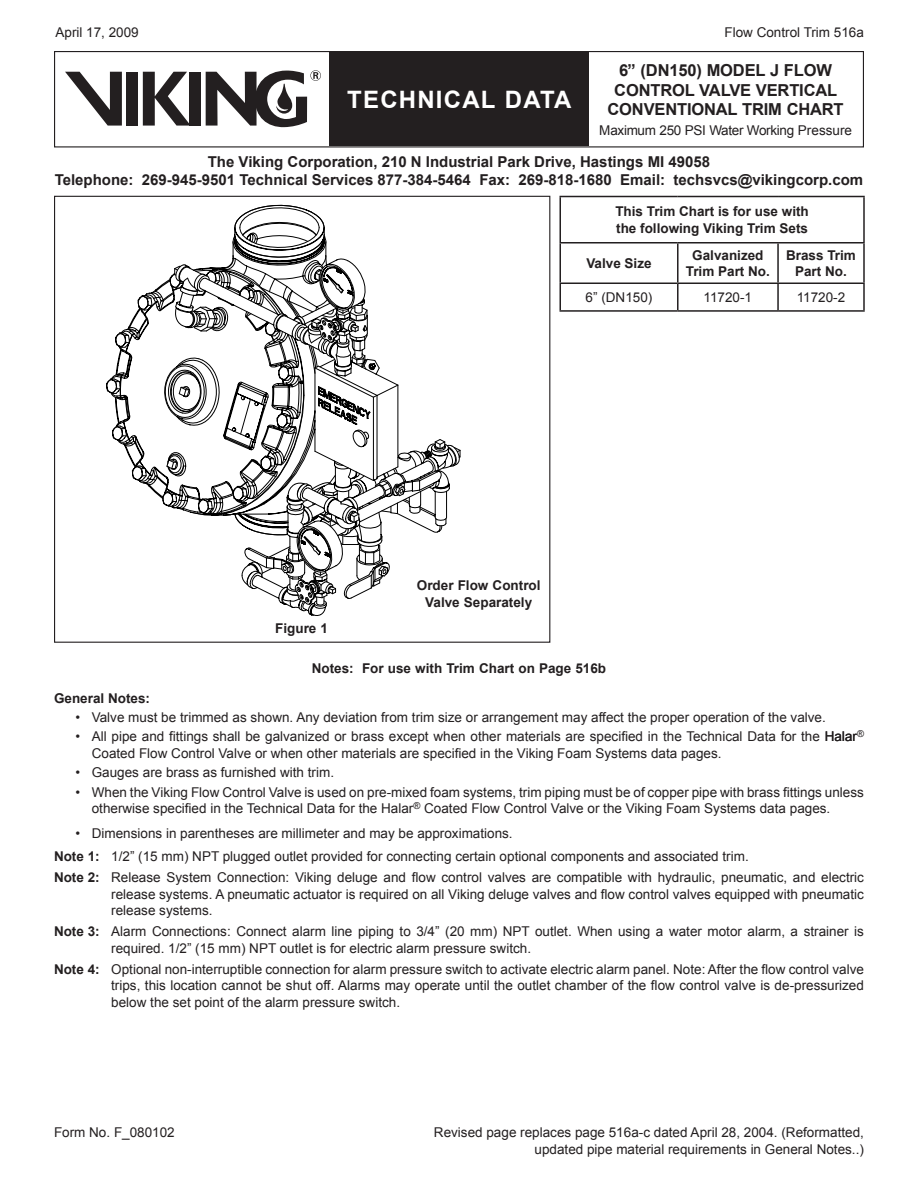
<style>
.page{position:relative;width:918px;height:1188px;background:#fff}
.page>*{position:absolute;margin:0;border:0;box-sizing:border-box;transform-origin:0 0}
.Center_title_block{font:700 24px "Arial";letter-spacing:.05em;color:#fff}
.Title_Block{font:700 16.5px "Arial";letter-spacing:-.01em;color:#231f20}
.Viking{font:700 15px "Arial";color:#231f20}
.Numbered_Notes{font:13.5px/16.2px "Arial";color:#231f20}
.General_Notes{font:13.5px/16.2px "Arial";color:#231f20}
.Page__Right{font:13.5px/16.5px "Arial";color:#231f20;text-align:right}
.Table_Heading{font:700 13.5px/16.2px "Arial";color:#231f20;text-align:center}
.Figure_Title{font:700 13.5px/16.2px "Arial";color:#231f20;text-align:center}
.Title_Block-2{font:13.5px "Arial";letter-spacing:-.025em;color:#231f20}
.Table_Text{font:13.5px "Arial";color:#231f20}
.General_Notes_headin{font:700 13.5px "Arial";color:#231f20}
.Page__Left{font:13.5px "Arial";color:#231f20}
.General_Notes-2{font:9.45px "Arial";color:#231f20}
.s1{font-weight:700}
</style>
<div class="page">
<div style="left:54px;top:51px;width:810px;height:96px;border:1px solid #231f20"></div>
<div style="left:329px;top:52px;width:260px;height:94px;background:#231f20"></div>
<div style="left:189px;top:72px;width:12px;height:54px;background:#231f20"></div>
<div style="left:126px;top:72px;width:12px;height:54px;background:#231f20"></div>
<svg style="left:143px;top:72px;width:46px;height:54px"></svg>
<svg style="left:65px;top:72px;width:57px;height:54px"></svg>
<svg style="left:206px;top:70px;width:115px;height:58px"></svg>
<svg style="left:121px;top:295px;width:21px;height:188px"></svg>
<svg style="left:146px;top:236px;width:315px;height:296px"></svg>
<svg style="left:234px;top:205px;width:206px;height:411px"></svg>
<hr style="left:560px;top:196px;width:118px;height:1px;background:#231f20">
<hr style="left:560px;top:197px;width:1px;height:45px;background:#231f20">
<hr style="left:678px;top:196px;width:100px;height:1px;background:#231f20">
<hr style="left:778px;top:196px;width:87px;height:1px;background:#231f20">
<hr style="left:863px;top:197px;width:2px;height:45px;background:#231f20">
<hr style="left:560px;top:242px;width:118px;height:2px;background:#231f20">
<hr style="left:560px;top:244px;width:1px;height:39px;background:#231f20">
<hr style="left:678px;top:242px;width:100px;height:2px;background:#231f20">
<hr style="left:677px;top:244px;width:2px;height:39px;background:#231f20">
<hr style="left:778px;top:242px;width:87px;height:2px;background:#231f20">
<hr style="left:777px;top:244px;width:2px;height:39px;background:#231f20">
<hr style="left:863px;top:244px;width:2px;height:39px;background:#231f20">
<hr style="left:560px;top:283px;width:118px;height:1px;background:#231f20">
<svg style="left:560px;top:284px;width:1px;height:26px"></svg>
<hr style="left:678px;top:283px;width:100px;height:1px;background:#231f20">
<hr style="left:677px;top:284px;width:2px;height:26px;background:#231f20">
<hr style="left:778px;top:283px;width:87px;height:1px;background:#231f20">
<hr style="left:777px;top:284px;width:2px;height:26px;background:#231f20">
<hr style="left:863px;top:284px;width:2px;height:26px;background:#231f20">
<hr style="left:560px;top:310px;width:118px;height:2px;background:#231f20">
<hr style="left:678px;top:310px;width:100px;height:2px;background:#231f20">
<hr style="left:778px;top:310px;width:87px;height:2px;background:#231f20">
<p class="Page__Left" style="left:56px;top:24px;width:85px">April 17, 2009</p>
<p class="Page__Right" style="left:724px;top:24px;width:141px">Flow Control Trim 516a</p>
<p class="Title_Block" style="left:619px;top:59px;width:214px">6” (DN150) MODEL J FLOW</p>
<p class="Title_Block" style="left:614px;top:79px;width:153px">CONTROL VALVE vertical</p>
<p class="Title_Block" style="left:608px;top:98px;width:12px">conventional</p>
<p class="Title_Block" style="left:742px;top:98px;width:103px">TRIM CHART</p>
<p class="Title_Block-2" style="left:599px;top:121px;width:254px">Maximum 250 PSI Water Working Pressure</p>
<p class="Viking" style="left:208px;top:152px;width:504px">The Viking Corporation, 210 N Industrial Park Drive, Hastings MI 49058</p>
<p class="Viking" style="left:55px;top:170px;width:810px">Telephone: 269-945-9501 Technical Services 877-384-5464 Fax: 269-818-1680 Email: techsvcs@vikingcorp.com</p>
<p class="Center_title_block" style="left:347px;top:84px;width:226px">TECHNICAL DATA</p>
<p class="Table_Heading" style="left:615px;top:204px;width:195px;text-align:left">This Trim Chart is for use with the following Viking Trim Sets</p>
<p class="Table_Heading" style="left:586px;top:256px;width:67px">Valve Size</p>
<p class="Table_Heading" style="left:686px;top:247px;width:86px">Galvanized<br>Trim Part No.</p>
<p class="Table_Heading" style="left:786px;top:247px;width:71px">Brass Trim<br>Part No.</p>
<p class="Table_Text" style="left:586px;top:288px;width:68px">6” (DN150)</p>
<p class="Table_Text" style="left:704px;top:288px;width:50px">11720-1</p>
<p class="Table_Text" style="left:797px;top:288px;width:50px">11720-2</p>
<p class="Figure_Title" style="left:275px;top:621px;width:54px">Figure 1</p>
<p class="Figure_Title" style="left:417px;top:578px;width:125px">Order Flow Control<br>Valve Separately</p>
<p class="Figure_Title" style="left:312px;top:660px;width:296px">Notes: For use with Trim Chart on Page 516b</p>
<p class="General_Notes_headin" style="left:54px;top:689px;width:98px">General Notes:</p>
<p class="General_Notes" style="left:92px;top:709px;width:736px">Valve must be trimmed as shown. Any deviation from trim size or arrangement may affect the proper operation of the valve.</p>
<p class="General_Notes" style="left:92px;top:729px;width:742px">All pipe and fittings shall be galvanized or brass except when other materials are specified in the Technical Data for the H</p>
<p class="General_Notes-2" style="left:857px;top:728px;width:8px">®</p>
<p class="General_Notes" style="left:92px;top:745px;width:631px">Coated Flow Control Valve or when other materials are specified in the Viking Foam Systems data pages.</p>
<p class="General_Notes" style="left:92px;top:765px;width:244px">Gauges are brass as furnished with trim.</p>
<p class="General_Notes" style="left:92px;top:784px;width:774px">When the Viking Flow Control Valve is used on pre-mixed foam systems, trim piping must be of copper pipe with brass fittings unless otherwise specified in the Technical Data for the H alar<sup>®</sup> Coated Flow Control Valve or the Viking Foam Systems data pages.</p>
<p class="General_Notes" style="left:92px;top:826px;width:422px">Dimensions in parentheses are millimeter and may be approximations.</p>
<p class="Numbered_Notes" style="left:54px;top:848px;width:696px"><span class="s1">Note 1:</span> 1/2” (15 mm) NPT plugged outlet provided for connecting certain optional components and associated trim.</p>
<p class="Numbered_Notes" style="left:111px;top:870px;width:754px;text-align:justify;text-indent:-57px"><span class="s1">Note 2:</span> Release System Connection: Viking deluge and flow control valves are compatible with hydraulic, pneumatic, and electric release systems. A pneumatic actuator is required on all Viking deluge valves and flow control valves equipped with pneumatic release systems.</p>
<p class="Numbered_Notes" style="left:111px;top:924px;width:754px;text-indent:-57px"><span class="s1">Note 3:</span> Alarm Connections: Connect alarm line piping to 3/4” (20 mm) NPT outlet. When using a water motor alarm, a strainer is required. 1/2” (15 mm) NPT outlet is for electric alarm pressure switch.</p>
<p class="Numbered_Notes" style="left:111px;top:962px;width:754px;text-align:justify;text-indent:-57px"><span class="s1">Note 4:</span> Optional non-interruptible connection for alarm pressure switch to activate electric alarm panel. Note: After the flow control valve trips, this location cannot be shut off. Alarms may operate until the outlet chamber of the flow control valve is de-pressurized below the set point of the alarm pressure switch.</p>
<p class="Numbered_Notes" style="left:76px;top:707px;width:6px;line-height:19.6px">• •</p>
<p class="Numbered_Notes" style="left:76px;top:763px;width:6px;line-height:19.6px">• •</p>
<p class="Numbered_Notes" style="left:76px;top:826px;width:6px">•</p>
<p class="Numbered_Notes" style="left:54px;top:1124px;width:122px">Form No. F_080102</p>
<p class="Page__Right" style="left:434px;top:1124px;width:432px">Revised page replaces page 516a-c dated April 28, 2004. (Reformatted, updated pipe material requirements in General Notes..)</p>
</div>
